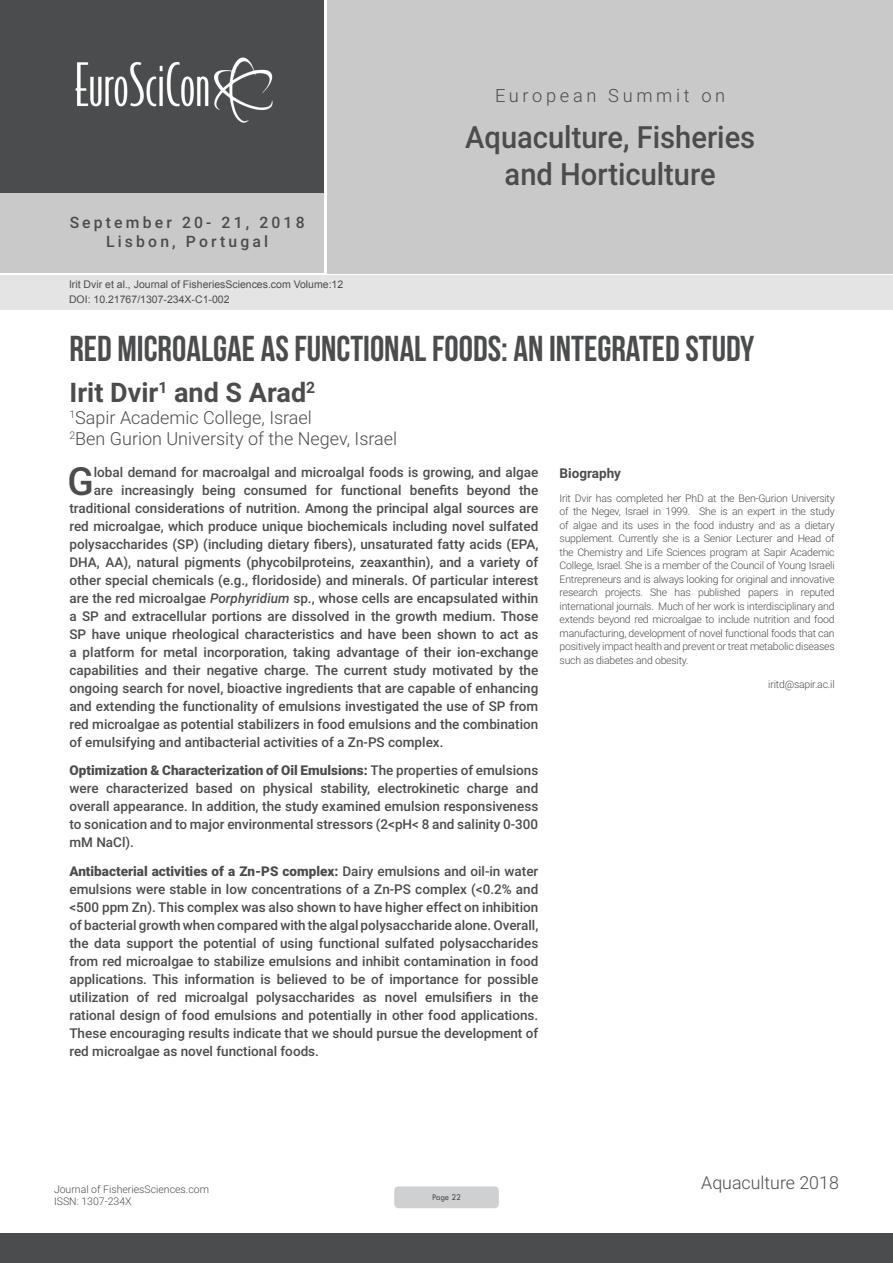
<style>
.page{position:relative;width:893px;height:1263px;background:#fff}
.page>*{position:absolute;margin:0;border:0;box-sizing:border-box;transform-origin:0 0}
.Abstract{font:500 38.85px "Roboto";color:#4b4c4d}
.t1{font:36px "Bebas Neue";color:#4b4c4d}
.t2{font:500 30.6px/36.8px "Roboto";color:#4b4c4d;text-align:center;scale:.95 1}
.t3{font:700 27px "Roboto";color:#4b4c4d}
.t4{font:300 18.3px "Roboto";letter-spacing:.2em;color:#4b4c4d}
.t5{font:300 18px "Roboto";color:#4b4c4d}
.t6{font:300 17.85px "Roboto";color:#4b4c4d}
.t7{font:500 15.75px/18.9px "Roboto";letter-spacing:.2em;color:#4b4c4d;text-align:center}
.Abstract-2{font:500 13.5px/18px "Roboto";color:#4b4c4d;text-align:justify}
.Abstract-3{font:700 13.5px "Roboto";color:#4b4c4d}
.Biography{font:300 10.5px/13.5px "Roboto";letter-spacing:-.02em;color:#4b4c4d;text-align:justify}
.t8{font:10.5px "Arial";color:#4b4c4d}
.Biography-2{font:300 10.5px/12.6px "Roboto";color:#4b4c4d}
.t9{font:9px "Tw Cen";letter-spacing:-.02em;color:#4b4c4d;scale:.95 1}
.s1{font-style:italic}
.s2{font-weight:900}
</style>
<div class="page">
<div style="left:0;top:0;width:323px;height:193px;background:#4b4c4d"></div>
<div style="left:1px;top:193px;width:323px;height:80px;background:#c9c9c9"></div>
<div style="left:327px;top:0;width:566px;height:273px;background:#c9c9c9"></div>
<img style="left:75px;top:57px;width:198px;height:66px">
<div style="left:0;top:1233px;width:893px;height:30px;background:#4b4c4d"></div>
<div style="left:1px;top:275px;width:892px;height:35px;background:#e4e4e4"></div>
<div style="left:394px;top:1186px;width:105px;height:22px;background:#cfd0d2;border-radius:4px"></div>
<p class="t7" style="left:70px;top:212px;width:236px">September 20- 21, 2018<br>Lisbon, Portugal</p>
<p class="t8" style="left:69px;top:278px;width:276px">Irit Dvir et al., Journal of FisheriesSciences.com Volume:12</p>
<p class="t8" style="left:69px;top:292px;width:162px">DOI: 10.21767/1307-234X-C1-002</p>
<h3 class="t4" style="left:495px;top:83px;width:232px">European Summit on</h3>
<h3 class="t2" style="left:465px;top:117px;width:307px">Aquaculture, Fisheries and Horticulture</h3>
<p class="t1" style="left:69px;top:328px;width:686px">RED MICROALGAE AS FUNCTIONAL FOODS: AN INTEGRATED STUDY</p>
<p class="t3" style="left:69px;top:374px;width:247px">Irit Dvir<sup>1</sup> and S Arad<sup>2</sup></p>
<p class="t5" style="left:69px;top:405px;width:244px"><sup>1</sup>Sapir Academic College, Israel</p>
<p class="t5" style="left:69px;top:426px;width:329px"><sup>2</sup>Ben Gurion University of the Negev, Israel</p>
<p class="Abstract" style="left:67px;top:454px;width:28px">G</p>
<p class="Abstract-2" style="left:94px;top:462px;width:446px">lobal demand for macroalgal and microalgal foods is growing, and algae</p>
<p class="Abstract-2" style="left:94px;top:480px;width:446px">are increasingly being consumed for functional benefits beyond the</p>
<p class="Abstract-2" style="left:69px;top:498px;width:470px">traditional considerations of nutrition. Among the principal algal sources are</p>
<p class="Abstract-2" style="left:69px;top:516px;width:470px">red microalgae, which produce unique biochemicals including novel sulfated</p>
<p class="Abstract-2" style="left:69px;top:534px;width:470px">polysaccharides (SP) (including dietary fibers), unsaturated fatty acids (EPA,</p>
<p class="Abstract-2" style="left:69px;top:552px;width:470px">DHA, AA), natural pigments (phycobilproteins, zeaxanthin), and a variety of</p>
<p class="Abstract-2" style="left:69px;top:570px;width:470px">other special chemicals (e.g., floridoside) and minerals. Of particular interest</p>
<p class="Abstract-2" style="left:69px;top:588px;width:470px">are the red microalgae <span class="s1">Porphyridium</span> sp., whose cells are encapsulated within</p>
<p class="Abstract-2" style="left:69px;top:606px;width:470px">a SP and extracellular portions are dissolved in the growth medium. Those</p>
<p class="Abstract-2" style="left:69px;top:624px;width:470px">SP have unique rheological characteristics and have been shown to act as</p>
<p class="Abstract-2" style="left:69px;top:642px;width:470px">a platform for metal incorporation, taking advantage of their ion-exchange</p>
<p class="Abstract-2" style="left:69px;top:660px;width:470px">capabilities and their negative charge. The current study motivated by the</p>
<p class="Abstract-2" style="left:69px;top:678px;width:470px">ongoing search for novel, bioactive ingredients that are capable of enhancing</p>
<p class="Abstract-2" style="left:69px;top:696px;width:470px">and extending the functionality of emulsions investigated the use of SP from</p>
<p class="Abstract-2" style="left:69px;top:714px;width:470px">red microalgae as potential stabilizers in food emulsions and the combination</p>
<p class="Abstract-2" style="left:69px;top:732px;width:376px">of emulsifying and antibacterial activities of a Zn-PS complex.</p>
<p class="Abstract-2" style="left:69px;top:761px;width:470px"><span class="s2">Optimization &amp; Characterization of Oil Emulsions:</span> The properties of emulsions were characterized based on physical stability, electrokinetic charge and overall appearance. In addition, the study examined emulsion responsiveness to sonication and to major environmental stressors (2&lt;pH&lt; 8 and salinity 0-300 mM NaCl).</p>
<p class="Abstract-2" style="left:69px;top:862px;width:470px"><span class="s2">Antibacterial activities of a Zn-PS complex:</span> Dairy emulsions and oil-in water emulsions were stable in low concentrations of a Zn-PS complex (&lt;0.2% and &lt;500 ppm Zn). This complex was also shown to have higher effect on inhibition of bacterial growth when compared with the algal polysaccharide alone. Overall, the data support the potential of using functional sulfated polysaccharides from red microalgae to stabilize emulsions and inhibit contamination in food applications. This information is believed to be of importance for possible utilization of red microalgal polysaccharides as novel emulsifiers in the rational design of food emulsions and potentially in other food applications.<br>These encouraging results indicate that we should pursue the development of red microalgae as novel functional foods.</p>
<p class="Abstract-3" style="left:560px;top:463px;width:63px">Biography</p>
<p class="Biography" style="left:560px;top:491px;width:277px">Irit Dvir has completed her PhD at the Ben-Gurion University of the Negev, Israel in 1999. She is an expert in the study of algae and its uses in the food industry and as a dietary supplement. Currently she is a Senior Lecturer and Head of the Chemistry and Life Sciences program at Sapir Academic College, Israel. She is a member of the Council of Young Israeli Entrepreneurs and is always looking for original and innovative research projects. She has published papers in reputed international journals. Much of her work is interdisciplinary and extends beyond red microalgae to include nutrition and food manufacturing, development of novel functional foods that can positively impact health and prevent or treat metabolic diseases such as diabetes and obesity.</p>
<p class="Biography" style="left:768px;top:677px;width:68px">iritd@sapir.ac.il</p>
<p class="Biography-2" style="left:54px;top:1182px;width:156px">Journal of FisheriesSciences.com<br>ISSN: 1307-234X</p>
<p class="t9" style="left:432px;top:1192px;width:32px">Page 22</p>
<h3 class="t6" style="left:701px;top:1170px;width:139px">Aquaculture 2018</h3>
</div>
